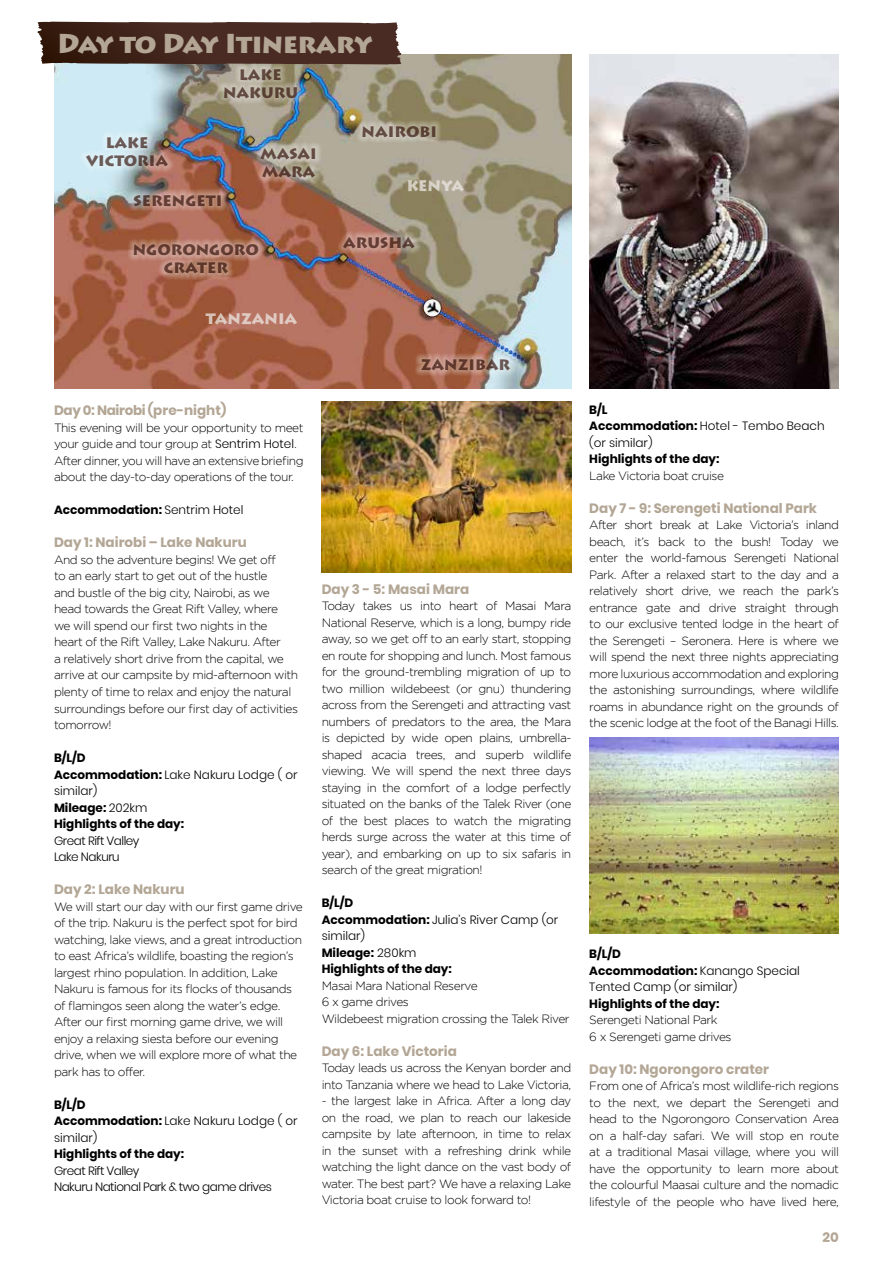
<style>
.page{position:relative;width:893px;height:1263px;background:#fff}
.page>*{position:absolute;margin:0;border:0;box-sizing:border-box;transform-origin:0 0}
.t1{font:900 27px "Lithos Pro";letter-spacing:-.025em;color:#b3a695}
.t2{font:900 15px/18px "Lithos Pro";color:#492b24;text-align:center}
.t3{font:900 15px "Lithos Pro";color:#ede8e3}
.t4{font:700 13.5px "Poppins";color:#b3a695}
.t5{font:700 13.5px "Poppins";letter-spacing:-.025em;color:#b3a695}
.t6{font:300 12px/16.5px "Gotham";letter-spacing:-.04em;color:#000}
.t7{font:700 12px/16.5px "Poppins";color:#000}
.t8{font:300 12px/16.5px "Poppins";color:#000}
.t9{font:300 12px/16.5px "Poppins";letter-spacing:-.04em;color:#000}
.s1{font-family:"Poppins"}
.s2{font-weight:300}
.s3{font-weight:700}
</style>
<div class="page">
<img style="left:54px;top:54px;width:517px;height:335px">
<img style="left:589px;top:737px;width:250px;height:197px">
<img style="left:322px;top:401px;width:249px;height:171px">
<svg style="left:38px;top:22px;width:363px;height:43px;background:#4a2f26"></svg>
<img style="left:589px;top:54px;width:250px;height:335px">
<div style="left:415px;top:352px;width:102px;height:24px;background:#fff;opacity:.8"></div>
<div style="left:356px;top:120px;width:86px;height:24px;background:#fff;opacity:.8"></div>
<div style="left:218px;top:62px;width:85px;height:43px;background:#fff;opacity:.8"></div>
<div style="left:255px;top:142px;width:67px;height:42px;background:#fff;opacity:.8"></div>
<div style="left:80px;top:130px;width:94px;height:43px;background:#fff;opacity:.8"></div>
<div style="left:128px;top:189px;width:99px;height:23px;background:#fff;opacity:.8"></div>
<div style="left:128px;top:238px;width:136px;height:42px;background:#fff;opacity:.8"></div>
<div style="left:337px;top:230px;width:85px;height:25px;background:#fff;opacity:.8"></div>
<h1 class="t1" style="left:57px;top:27px;width:317px">Day to Day Itinerary</h1>
<p class="t2" style="left:223px;top:66px;width:77px">LAKE<br>NAKURU</p>
<p class="t2" style="left:86px;top:134px;width:83px">LAKE<br>VICTORIA</p>
<p class="t2" style="left:133px;top:192px;width:90px">SERENGETI</p>
<p class="t2" style="left:133px;top:241px;width:128px">NGORONGORO<br>CRATER</p>
<p class="t2" style="left:260px;top:145px;width:58px;text-align:left">MASAI<br>MARA</p>
<p class="t3" style="left:206px;top:309px;width:93px">TANZANIA</p>
<p class="t2" style="left:362px;top:124px;width:77px">NAIROBI</p>
<p class="t3" style="left:406px;top:177px;width:59px">KENYA</p>
<p class="t2" style="left:343px;top:234px;width:73px">ARUSHA</p>
<p class="t2" style="left:421px;top:356px;width:91px">ZANZIBAR</p>
<p class="t5" style="left:54px;top:403px;width:174px">Day 0: Nairobi (pre-night)</p>
<p class="t6" style="left:54px;top:419px;width:251px">This evening will be your opportunity to meet your guide and tour group at <span class="s1">Sentrim Hotel</span>.<br>After dinner, you will have an extensive briefing about the day-to-day operations of the tour.</p>
<p class="t7" style="left:54px;top:502px;width:191px">Accommodation: <span class="s2">Sentrim Hotel</span></p>
<p class="t4" style="left:54px;top:535px;width:194px">Day 1: Nairobi – Lake Nakuru</p>
<p class="t6" style="left:54px;top:551px;width:246px">And so the adventure begins! We get off<br>to an early start to get out of the hustle<br>and bustle of the big city, Nairobi, as we head towards the Great Rift Valley, where<br>we will spend our first two nights in the heart of the Rift Valley, Lake Nakuru. After<br>a relatively short drive from the capital, we arrive at our campsite by mid-afternoon with plenty of time to relax and enjoy the natural surroundings before our first day of activities tomorrow!</p>
<p class="t7" style="left:54px;top:750px;width:245px">B/L/D<br>Accommodation: <span class="s2">Lake Nakuru Lodge ( or similar)<br></span>Mileage: <span class="s2">202km<br></span>Highlights of the day:</p>
<p class="t9" style="left:54px;top:832px;width:87px">Great Rift Valley<br>Lake Nakuru</p>
<p class="t4" style="left:54px;top:881px;width:132px">Day 2: Lake Nakuru</p>
<p class="t6" style="left:54px;top:898px;width:250px">We will start our day with our first game drive of the trip. Nakuru is the perfect spot for bird watching, lake views, and a great introduction to east Africa’s wildlife, boasting the region’s largest rhino population. In addition, Lake Nakuru is famous for its flocks of thousands of flamingos seen along the water’s edge.<br>After our first morning game drive, we will enjoy a relaxing siesta before our evening drive, when we will explore more of what the park has to offer.</p>
<p class="t8" style="left:54px;top:1096px;width:245px"><span class="s3">B/L/D<br>Accommodation:</span> Lake Nakuru Lodge ( or similar)</p>
<p class="t7" style="left:54px;top:1146px;width:132px">Highlights of the day:</p>
<p class="t9" style="left:54px;top:1162px;width:219px">Great Rift Valley<br>Nakuru National Park &amp; two game drives</p>
<p class="t4" style="left:322px;top:581px;width:149px">Day 3 - 5: Masai Mara</p>
<p class="t6" style="left:322px;top:597px;width:251px;text-align:justify">Today takes us into heart of Masai Mara National Reserve, which is a long, bumpy ride away, so we get off to an early start, stopping en route for shopping and lunch. Most famous for the ground-trembling migration of up to two million wildebeest (or gnu) thundering across from the Serengeti and attracting vast numbers of predators to the area, the Mara is depicted by wide open plains, umbrella&shy;shaped acacia trees, and superb wildlife viewing. We will spend the next three days staying in the comfort of a lodge perfectly situated on the banks of the Talek River (one of the best places to watch the migrating herds surge across the water at this time of year), and embarking on up to six safaris in search of the great migration!</p>
<p class="t7" style="left:322px;top:895px;width:238px">B/L/D<br>Accommodation: <span class="s2">Julia’s River Camp (or similar)<br></span>Mileage: <span class="s2">280km<br></span>Highlights of the day:</p>
<p class="t6" style="left:322px;top:977px;width:250px">Masai Mara National Reserve<br>6 x game drives<br>Wildebeest migration crossing the Talek River</p>
<p class="t4" style="left:322px;top:1043px;width:137px">Day 6: Lake Victoria</p>
<p class="t6" style="left:322px;top:1059px;width:251px">Today leads us across the Kenyan border and into Tanzania where we head to Lake Victoria,</p>
<p class="t6" style="left:322px;top:1092px;width:251px;text-align:justify">- the largest lake in Africa. After a long day on the road, we plan to reach our lakeside campsite by late afternoon, in time to relax in the sunset with a refreshing drink while watching the light dance on the vast body of water. The best part? We have a relaxing Lake Victoria boat cruise to look forward to!</p>
<p class="t8" style="left:589px;top:401px;width:237px"><span class="s3">B/L<br>Accommodation:</span> Hotel - Tembo Beach (or similar)</p>
<p class="t7" style="left:589px;top:451px;width:132px">Highlights of the day:</p>
<p class="t6" style="left:589px;top:467px;width:136px">Lake Victoria boat cruise</p>
<p class="t4" style="left:589px;top:500px;width:229px">Day 7 - 9: Serengeti National Park</p>
<p class="t6" style="left:589px;top:517px;width:251px;text-align:justify">After short break at Lake Victoria’s inland beach, it’s back to the bush! Today we enter the world-famous Serengeti National Park. After a relaxed start to the day and a relatively short drive, we reach the park’s entrance gate and drive straight through to our exclusive tented lodge in the heart of the Serengeti – Seronera. Here is where we will spend the next three nights appreciating more luxurious accommodation and exploring the astonishing surroundings, where wildlife roams in abundance right on the grounds of the scenic lodge at the foot of the Banagi Hills.</p>
<p class="t8" style="left:589px;top:946px;width:212px"><span class="s3">B/L/D<br>Accommodation:</span> Kanango Special<br>Tented Camp (or similar)</p>
<p class="t7" style="left:589px;top:995px;width:132px">Highlights of the day:</p>
<p class="t6" style="left:589px;top:1012px;width:144px">Serengeti National Park<br>6 x Serengeti game drives</p>
<p class="t4" style="left:589px;top:1061px;width:181px">Day 10: Ngorongoro crater</p>
<p class="t6" style="left:589px;top:1078px;width:251px;text-align:justify">From one of Africa’s most wildlife-rich regions to the next, we depart the Serengeti and head to the Ngorongoro Conservation Area on a half-day safari. We will stop en route at a traditional Masai village, where you will have the opportunity to learn more about the colourful Maasai culture and the nomadic lifestyle of the people who have lived here,</p>
<p class="t4" style="left:823px;top:1230px;width:18px">20</p>
</div>
